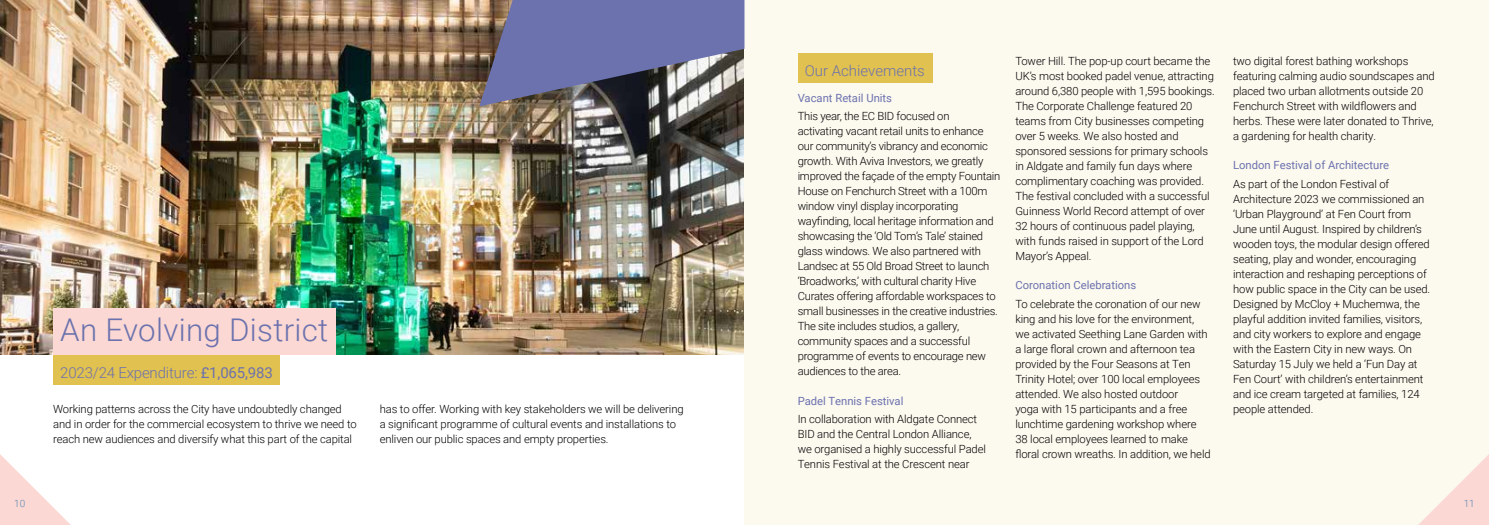
<style>
.page{position:relative;width:1489px;height:525px;background:#fff}
.page>*{position:absolute;margin:0;border:0;box-sizing:border-box;transform-origin:0 0}
.t1{font:300 31.25px "Roboto";letter-spacing:.01em;color:#6c72ae}
.t2{font:300 15px "Roboto";letter-spacing:-.01em;color:#6c72ae}
.t3{font:300 11.25px/15px "Roboto";letter-spacing:-.01em;color:#000}
.t4{font:11.25px "Roboto";color:#6c72ae}
.t5{font:300 10px "Roboto";color:#5e8ab5}
.s1{font-weight:400}
</style>
<div class="page">
<img style="left:0;top:0;width:744px;height:354px">
<div style="left:53px;top:307px;width:282px;height:47px;background:#fbd8d3"></div>
<div style="left:53px;top:354px;width:227px;height:30px;background:#e1c14f"></div>
<div style="left:744px;top:0;width:744px;height:524px;background:#fcf9ef"></div>
<svg style="left:479px;top:0;width:265px;height:106px;background:#6e6f95"></svg>
<div style="left:797px;top:53px;width:135px;height:30px;background:#e1c14f"></div>
<svg style="left:1419px;top:455px;width:69px;height:69px"></svg>
<svg style="left:0;top:454px;width:70px;height:70px"></svg>
<h1 class="t1" style="left:60px;top:308px;width:269px">An Evolving District</h1>
<h2 class="t2" style="left:60px;top:361px;width:214px">2023/24 Expenditure: <span class="s1">£1,065,983</span></h2>
<p class="t3" style="left:53px;top:400px;width:305px">Working patterns across the City have undoubtedly changed and in order for the commercial ecosystem to thrive we need to reach new audiences and diversify what this part of the capital</p>
<p class="t3" style="left:380px;top:400px;width:305px">has to offer. Working with key stakeholders we will be delivering a significant programme of cultural events and installations to enliven our public spaces and empty properties.</p>
<h2 class="t2" style="left:804px;top:60px;width:122px">Our Achievements</h2>
<p class="t4" style="left:797px;top:90px;width:96px">Vacant Retail Units</p>
<p class="t3" style="left:797px;top:108px;width:204px">This year, the EC BID focused on<br>activating vacant retail units to enhance our community’s vibrancy and economic growth. With Aviva Investors, we greatly improved the façade of the empty Fountain House on Fenchurch Street with a 100m window vinyl display incorporating wayfinding, local heritage information and showcasing the ‘Old Tom’s Tale’ stained glass windows. We also partnered with Landsec at 55 Old Broad Street to launch ‘Broadworks,’ with cultural charity Hive Curates offering affordable workspaces to small businesses in the creative industries.<br>The site includes studios, a gallery, community spaces and a successful programme of events to encourage new audiences to the area.</p>
<p class="t4" style="left:797px;top:392px;width:107px">Padel Tennis Festival</p>
<p class="t3" style="left:797px;top:411px;width:190px">In collaboration with Aldgate Connect BID and the Central London Alliance, we organised a highly successful Padel Tennis Festival at the Crescent near</p>
<p class="t3" style="left:1015px;top:53px;width:201px">Tower Hill. The pop-up court became the UK’s most booked padel venue, attracting around 6,380 people with 1,595 bookings.<br>The Corporate Challenge featured 20 teams from City businesses competing over 5 weeks. We also hosted and sponsored sessions for primary schools in Aldgate and family fun days where complimentary coaching was provided.<br>The festival concluded with a successful Guinness World Record attempt of over 32 hours of continuous padel playing, with funds raised in support of the Lord Mayor’s Appeal.</p>
<p class="t4" style="left:1015px;top:277px;width:122px">Coronation Celebrations</p>
<p class="t3" style="left:1015px;top:296px;width:197px">To celebrate the coronation of our new king and his love for the environment, we activated Seething Lane Garden with a large floral crown and afternoon tea provided by the Four Seasons at Ten Trinity Hotel; over 100 local employees attended. We also hosted outdoor<br>yoga with 15 participants and a free lunchtime gardening workshop where 38 local employees learned to make floral crown wreaths. In addition, we held</p>
<p class="t3" style="left:1232px;top:53px;width:203px">two digital forest bathing workshops featuring calming audio soundscapes and placed two urban allotments outside 20<br>Fenchurch Street with wildflowers and herbs. These were later donated to Thrive, a gardening for health charity.</p>
<p class="t4" style="left:1232px;top:157px;width:157px">London Festival of Architecture</p>
<p class="t3" style="left:1232px;top:176px;width:199px">As part of the London Festival of Architecture 2023 we commissioned an ‘Urban Playground’ at Fen Court from June until August. Inspired by children’s wooden toys, the modular design offered seating, play and wonder, encouraging interaction and reshaping perceptions of how public space in the City can be used.<br>Designed by McCloy + Muchemwa, the playful addition invited families, visitors, and city workers to explore and engage with the Eastern City in new ways. On Saturday 15 July we held a ‘Fun Day at Fen Court’ with children’s entertainment and ice cream targeted at families, 124 people attended.</p>
<p class="t5" style="left:14px;top:496px;width:13px">10</p>
<p class="t5" style="left:1463px;top:496px;width:13px">11</p>
</div>
